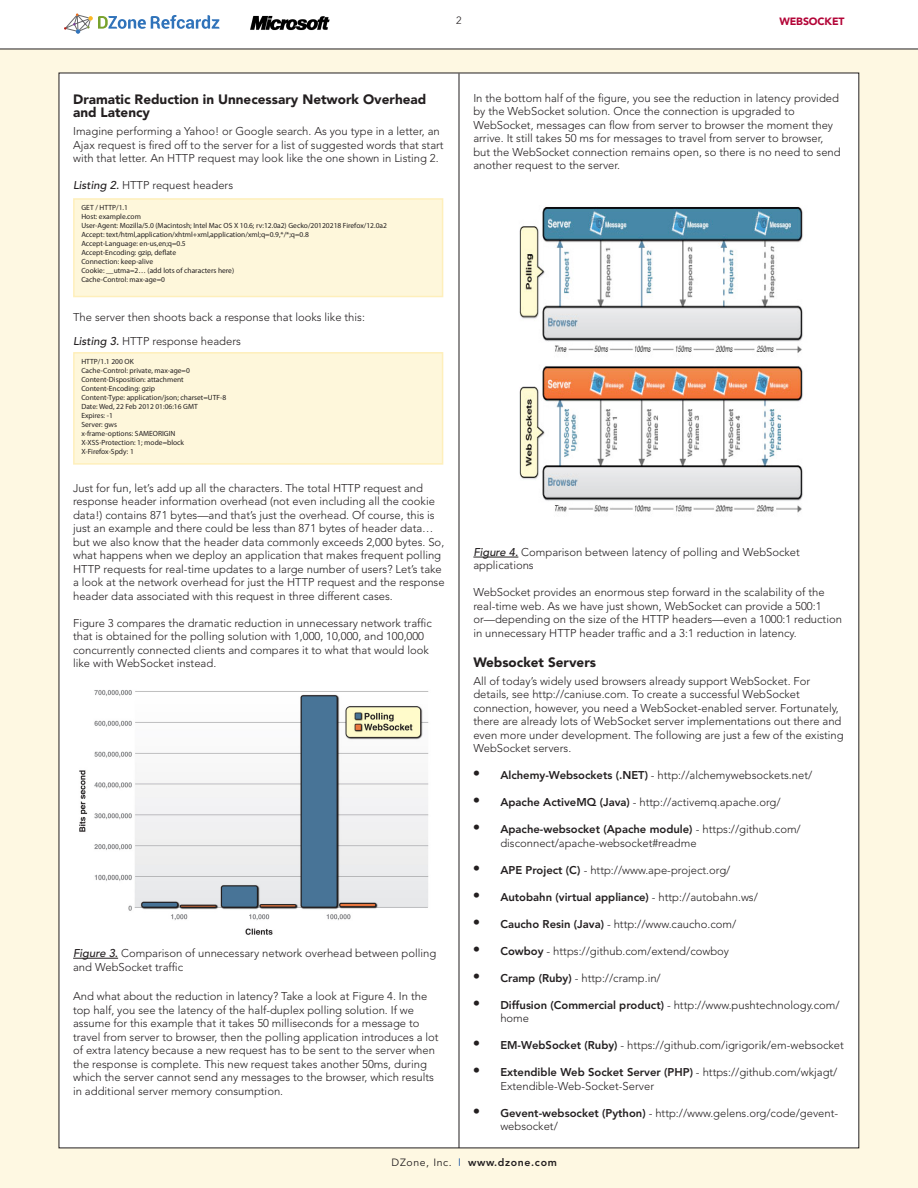
<style>
.page{position:relative;width:918px;height:1188px;background:#fff}
.page>*{position:absolute;margin:0;border:0;box-sizing:border-box;transform-origin:0 0}
.t1{font:900 13.5px/13.5px "Avenir";color:#231f20}
.t2{font:300 11.25px/13.5px "Avenir";color:#231f20}
.t3{font:800 11.25px "Avenir";color:#231f20}
.t4{font:800 10.5px "Avenir";letter-spacing:.06em;color:#231f20}
.t5{font:900 10.5px "Avenir";letter-spacing:-.01em;color:#b30437}
.t6{font:300 10.5px "Avenir";color:#231f20}
.t7{font:7.5px/9px "Myriad Pro";color:#231f20}
.s1{font-weight:500;font-style:italic}
.s2{font-family:"Times";font-weight:400;font-size:18px}
.s3{font-weight:800}
.s4{font-weight:300}
.s5{font-weight:400}
.s6{font-weight:900;font-size:7.5px;color:#3067ac}
</style>
<div class="page">
<div style="left:0;top:49px;width:918px;height:1139px;background:#fef8e2"></div>
<div style="left:59px;top:73px;width:800px;height:1075px;background:#fff"></div>
<hr style="left:0;top:49px;width:918px;height:1px;background:#231f20">
<hr style="left:459px;top:73px;width:1px;height:1075px;background:#231f20">
<svg style="left:64px;top:14px;width:155px;height:20px"></svg>
<hr style="left:73px;top:958px;width:45px;height:1px;background:#231f20">
<div style="left:74px;top:199px;width:369px;height:98px;background:#fef7db"></div>
<div style="left:73px;top:198px;width:370px;height:99px;border:2px solid #feefbb"></div>
<div style="left:74px;top:353px;width:369px;height:111px;background:#fef7db"></div>
<div style="left:73px;top:352px;width:370px;height:113px;border:2px solid #feefbb"></div>
<img style="left:79px;top:690px;width:350px;height:245px">
<hr style="left:473px;top:557px;width:45px;height:1px;background:#231f20">
<img style="left:519px;top:206px;width:284px;height:307px">
<img style="left:250px;top:15px;width:80px;height:15px">
<p class="t6" style="left:456px;top:14px;width:7px">2</p>
<p class="t5" style="left:779px;top:15px;width:67px">WEBSOCKET</p>
<p class="t1" style="left:73px;top:92px;width:355px">Dramatic Reduction in Unnecessary Network Overhead and Latency</p>
<p class="t2" style="left:73px;top:125px;width:372px">Imagine performing a Yahoo! or Google search. As you type in a letter, an<br>Ajax request is fired off to the server for a list of suggested words that start with that letter. An HTTP request may look like the one shown in Listing 2.</p>
<p class="t2" style="left:73px;top:179px;width:162px"><span class="s1">Listing 2.</span> HTTP request headers</p>
<p class="t7" style="left:81px;top:203px;width:307px">GET / HTTP/1.1<br>Host: example.com<br>User-Agent: Mozilla/5.0 (Macintosh; Intel Mac OS X 10.6; rv:12.0a2) Gecko/20120218 Firefox/12.0a2<br>Accept: text/html,application/xhtml+xml,application/xml;q=0.9,*/*;q=0.8<br>Accept-Language: en-us,en;q=0.5<br>Accept-Encoding: gzip, deflate<br>Connection: keep-alive<br>Cookie: __utma=2… (add lots of characters here)<br>Cache-Control: max-age=0</p>
<p class="t2" style="left:73px;top:311px;width:293px">The server then shoots back a response that looks like this:</p>
<p class="t2" style="left:73px;top:335px;width:169px"><span class="s1">Listing 3.</span> HTTP response headers</p>
<p class="t7" style="left:81px;top:357px;width:146px">HTTP/1.1 200 OK<br>Cache-Control: private, max-age=0<br>Content-Disposition: attachment<br>Content-Encoding: gzip<br>Content-Type: application/json; charset=UTF-8<br>Date: Wed, 22 Feb 2012 01:06:16 GMT<br>Expires: -1<br>Server: gws<br>x-frame-options: SAMEORIGIN<br>X-XSS-Protection: 1; mode=block<br>X-Firefox-Spdy: 1</p>
<p class="t2" style="left:73px;top:481px;width:373px">Just for fun, let’s add up all the characters. The total HTTP request and response header information overhead (not even including all the cookie data!) contains 871 bytes—and that’s just the overhead. Of course, this is just an example and there could be less than 871 bytes of header data… but we also know that the header data commonly exceeds 2,000 bytes. So, what happens when we deploy an application that makes frequent polling HTTP requests for real-time updates to a large number of users? Let’s take a look at the network overhead for just the HTTP request and the response header data associated with this request in three different cases.</p>
<p class="t2" style="left:73px;top:616px;width:360px">Figure 3 compares the dramatic reduction in unnecessary network traffic that is obtained for the polling solution with 1,000, 10,000, and 100,000 concurrently connected clients and compares it to what that would look like with WebSocket instead.</p>
<p class="t2" style="left:73px;top:946px;width:365px"><span class="s1">Figure 3.</span> Comparison of unnecessary network overhead between polling and WebSocket traffic</p>
<p class="t2" style="left:73px;top:990px;width:367px">And what about the reduction in latency? Take a look at Figure 4. In the top half, you see the latency of the half-duplex polling solution. If we assume for this example that it takes 50 milliseconds for a message to travel from server to browser, then the polling application introduces a lot of extra latency because a new request has to be sent to the server when the response is complete. This new request takes another 50ms, during which the server cannot send any messages to the browser, which results in additional server memory consumption.</p>
<p class="t2" style="left:473px;top:91px;width:369px">In the bottom half of the figure, you see the reduction in latency provided by the WebSocket solution. Once the connection is upgraded to WebSocket, messages can flow from server to browser the moment they arrive. It still takes 50 ms for messages to travel from server to browser, but the WebSocket connection remains open, so there is no need to send another request to the server.</p>
<p class="t2" style="left:473px;top:545px;width:328px"><span class="s1">Figure 4.</span> Comparison between latency of polling and WebSocket applications</p>
<p class="t2" style="left:473px;top:586px;width:370px">WebSocket provides an enormous step forward in the scalability of the real-time web. As we have just shown, WebSocket can provide a 500:1 or—depending on the size of the HTTP headers—even a 1000:1 reduction in unnecessary HTTP header traffic and a 3:1 reduction in latency.</p>
<p class="t1" style="left:473px;top:655px;width:124px">Websocket Servers</p>
<p class="t2" style="left:473px;top:674px;width:372px">All of today’s widely used browsers already support WebSocket. For details, see http://caniuse.com. To create a successful WebSocket connection, however, you need a WebSocket-enabled server. Fortunately, there are already lots of WebSocket server implementations out there and even more under development. The following are just a few of the existing WebSocket servers.</p>
<p class="t2" style="left:473px;top:769px;width:340px"><span class="s2">•</span> <span class="s3">Alchemy-Websockets (.NET)</span> - http://alchemywebsockets.net/</p>
<p class="t2" style="left:473px;top:796px;width:309px"><span class="s2">•</span> <span class="s3">Apache ActiveMQ (Java)</span> - http://activemq.apache.org/</p>
<p class="t2" style="left:500px;top:823px;width:302px;text-indent:-27px"><span class="s2">•</span> <span class="s3">Apache-websocket (Apache module)</span> - https://github.com/ disconnect/apache-websocket#readme</p>
<p class="t2" style="left:473px;top:863px;width:259px"><span class="s2">•</span> <span class="s3">APE Project (C)</span> - http://www.ape-project.org/</p>
<p class="t3" style="left:473px;top:890px;width:286px"><span class="s2">•</span> Autobahn (virtual appliance) <span class="s4">- http://autobahn.ws/</span></p>
<p class="t2" style="left:473px;top:917px;width:264px"><span class="s2">•</span> <span class="s3">Caucho Resin (Java)</span> - http://www.caucho.com/</p>
<p class="t2" style="left:473px;top:944px;width:257px"><span class="s2">•</span> <span class="s3">Cowboy</span> - https://github.com/extend/cowboy</p>
<p class="t2" style="left:473px;top:971px;width:189px"><span class="s2">•</span> <span class="s3">Cramp (Ruby)</span> - http://cramp.in/</p>
<p class="t2" style="left:500px;top:998px;width:341px;text-indent:-27px"><span class="s2">•</span> <span class="s3">Diffusion (Commercial product)</span> - http://www.pushtechnology.com/ home</p>
<p class="t2" style="left:473px;top:1039px;width:372px"><span class="s2">•</span> <span class="s3">EM-WebSocket (Ruby)</span> - https://github.com/igrigorik/em-websocket</p>
<p class="t2" style="left:500px;top:1066px;width:339px;text-indent:-27px"><span class="s2">•</span> <span class="s3">Extendible Web Socket Server (PHP)</span> - https://github.com/wkjagt/<br>Extendible-Web-Socket-Server</p>
<p class="t2" style="left:500px;top:1106px;width:339px;text-indent:-27px"><span class="s2">•</span> <span class="s3">Gevent-websocket (Python)</span> - http://www.gelens.org/code/gevent&shy;websocket/</p>
<p class="t4" style="left:392px;top:1156px;width:167px"><span class="s5">DZone, Inc.</span> <span class="s6">|</span> www.dzone.com</p>
</div>
